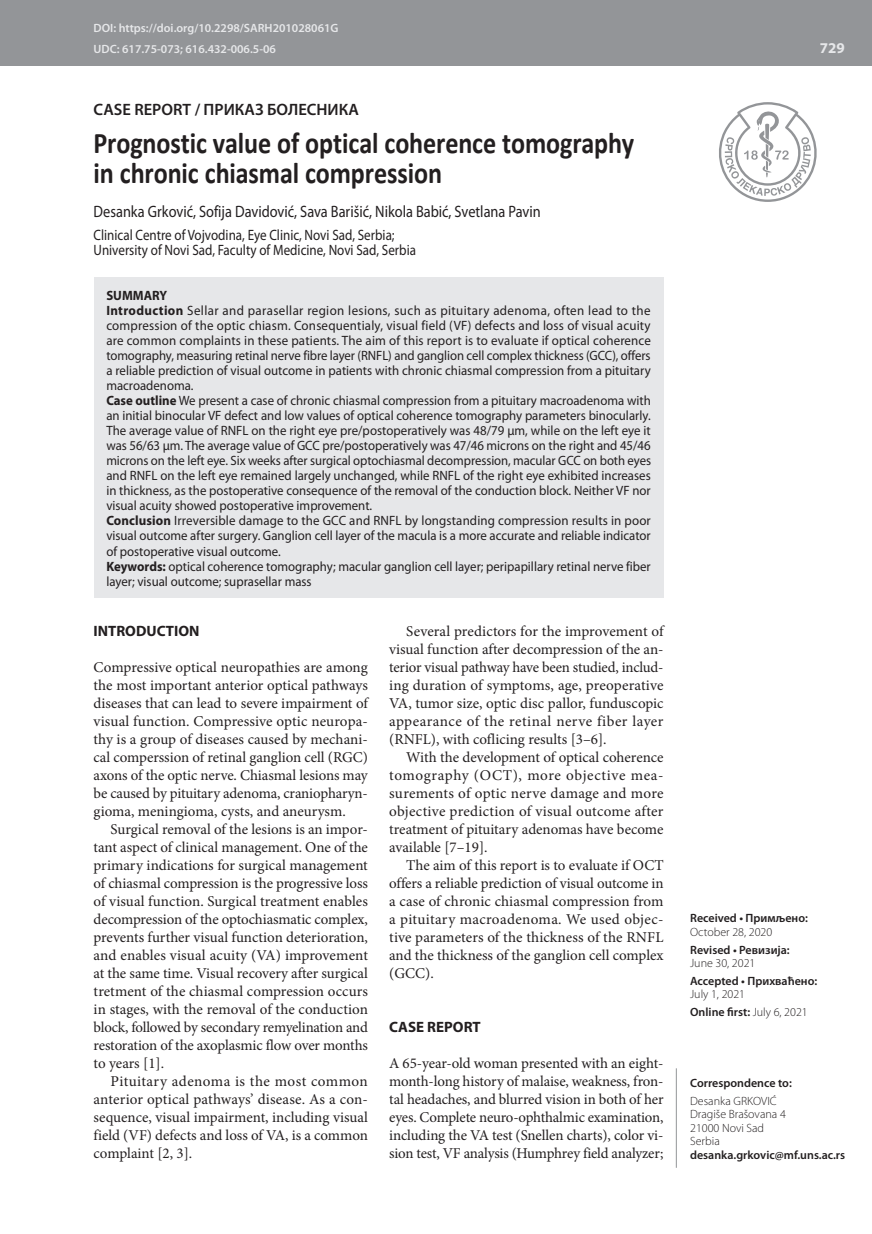
<style>
.page{position:relative;width:872px;height:1234px;background:#fff}
.page>*{position:absolute;margin:0;border:0;box-sizing:border-box;transform-origin:0 0}
.t1{font:700 30px/30px "Calibri";letter-spacing:-.005em;color:#231f20;scale:.87 1}
.t2{font:16.5px "Myriad Pro";color:#231f20;scale:.87 1}
.t3{font:600 16.5px "Myriad Pro";color:#231f20}
.t4{font:15px/18px "Minion Pro";letter-spacing:-.005em;color:#231f20;text-align:justify}
.t5{font:15px/15.8px "Myriad Pro";color:#231f20;scale:.87 1}
.t6{font:700 15px "Myriad Pro";color:#231f20}
.t7{font:700 15px "Myriad Pro";color:#e6e7e9}
.t8{font:13.5px/15px "Myriad Pro";color:#231f20;scale:.96 1}
.t9{font:300 12px/13.5px "Myriad Pro";color:#231f20}
.t10{font:600 12px "Myriad Pro";color:#231f20}
.t11{font:600 12px/21.3px "Myriad Pro";color:#e6e7e9}
.s1{font-weight:700}
.s2{font-weight:600}
</style>
<div class="page">
<div style="left:0;top:0;width:872px;height:66px;background:#939598"></div>
<svg style="left:719px;top:102px;width:98px;height:100px"></svg>
<hr style="left:676px;top:1068px;width:1px;height:99px;background:#939598">
<div style="left:94px;top:277px;width:569px;height:321px;background:#e6e7e9"></div>
<p class="t11" style="left:94px;top:17px;width:246px">DOI: https://doi.org/10.2298/SARH201028061G<br>UDC: 617.75-073; 616.432-006.5-06</p>
<p class="t3" style="left:94px;top:98px;width:267px">CASE REPORT / ПРИКАЗ БОЛЕСНИКА</p>
<h1 class="t1" style="left:94px;top:128px;width:623px">Prognostic value of optical coherence tomography in chronic chiasmal compression</h1>
<p class="t2" style="left:94px;top:202px;width:515px">Desanka Grković, Sofija Davidović, Sava Barišić, Nikola Babić, Svetlana Pavin</p>
<p class="t5" style="left:94px;top:226px;width:372px">Clinical Centre of Vojvodina, Eye Clinic, Novi Sad, Serbia;<br>University of Novi Sad, Faculty of Medicine, Novi Sad, Serbia</p>
<p class="t8" style="left:106px;top:288px;width:569px"><span class="s1">SUMMARY<br>Introduction</span> Sellar and parasellar region lesions, such as pituitary adenoma, often lead to the compression of the optic chiasm. Consequentialy, visual field (VF) defects and loss of visual acuity are common complaints in these patients. The aim of this report is to evaluate if optical coherence tomography, measuring retinal nerve fibre layer (RNFL) and ganglion cell complex thickness (GCC), offers a reliable prediction of visual outcome in patients with chronic chiasmal compression from a pituitary macroadenoma.<br><span class="s1">Case outline</span> We present a case of chronic chiasmal compression from a pituitary macroadenoma with an initial binocular VF defect and low values of optical coherence tomography parameters binocularly.<br>The average value of RNFL on the right eye pre/postoperatively was 48/79 µm, while on the left eye it was 56/63 µm. The average value of GCC pre/postoperatively was 47/46 microns on the right and 45/46 microns on the left eye. Six weeks after surgical optochiasmal decompression, macular GCC on both eyes and RNFL on the left eye remained largely unchanged, while RNFL of the right eye exhibited increases in thickness, as the postoperative consequence of the removal of the conduction block. Neither VF nor visual acuity showed postoperative improvement.<br><span class="s1">Conclusion</span> Irreversible damage to the GCC and RNFL by longstanding compression results in poor visual outcome after surgery. Ganglion cell layer of the macula is a more accurate and reliable indicator of postoperative visual outcome.<br><span class="s1">Keywords:</span> optical coherence tomography; macular ganglion cell layer; peripapillary retinal nerve fiber layer; visual outcome; suprasellar mass</p>
<p class="t6" style="left:94px;top:621px;width:107px">INTRODUCTION</p>
<p class="t4" style="left:94px;top:658px;width:276px">Compressive optical neuropathies are among the most important anterior optical pathways diseases that can lead to severe impairment of visual function. Compressive optic neuropa&shy;thy is a group of diseases caused by mechani&shy;cal comperssion of retinal ganglion cell (RGC) axons of the optic nerve. Chiasmal lesions may be caused by pituitary adenoma, craniopharyn&shy;gioma, meningioma, cysts, and aneurysm.</p>
<p class="t4" style="left:94px;top:820px;width:276px;text-indent:17px">Surgical removal of the lesions is an impor&shy;tant aspect of clinical management. One of the primary indications for surgical management of chiasmal compression is the progressive loss of visual function. Surgical treatment enables decompression of the optochiasmatic complex, prevents further visual function deterioration, and enables visual acuity (VA) improvement at the same time. Visual recovery after surgical tretment of the chiasmal compression occurs in stages, with the removal of the conduction block, followed by secondary remyelination and restoration of the axoplasmic flow over months to years [1].</p>
<p class="t4" style="left:94px;top:1072px;width:276px;text-indent:17px">Pituitary adenoma is the most common anterior optical pathways’ disease. As a con&shy;sequence, visual impairment, including visual field (VF) defects and loss of VA, is a common complaint [2, 3].</p>
<p class="t4" style="left:389px;top:622px;width:276px;text-indent:17px">Several predictors for the improvement of visual function after decompression of the an&shy;terior visual pathway have been studied, includ&shy;ing duration of symptoms, age, preoperative VA, tumor size, optic disc pallor, funduscopic appearance of the retinal nerve fiber layer (RNFL), with coflicing results [3–6].</p>
<p class="t4" style="left:389px;top:748px;width:276px;text-indent:17px">With the development of optical coherence tomography (OCT), more objective mea&shy;surements of optic nerve damage and more objective prediction of visual outcome after treatment of pituitary adenomas have become available [7–19].</p>
<p class="t4" style="left:389px;top:856px;width:276px;text-indent:17px">The aim of this report is to evaluate if OCT offers a reliable prediction of visual outcome in a case of chronic chiasmal compression from a pituitary macroadenoma. We used objec&shy;tive parameters of the thickness of the RNFL and the thickness of the ganglion cell complex (GCC).</p>
<p class="t6" style="left:389px;top:1017px;width:93px">CASE REPORT</p>
<p class="t4" style="left:389px;top:1054px;width:276px">A 65-year-old woman presented with an eight&shy;month-long history of malaise, weakness, fron&shy;tal headaches, and blurred vision in both of her eyes. Complete neuro-ophthalmic examination, including the VA test (Snellen charts), color vi&shy;sion test, VF analysis (Humphrey field analyzer;</p>
<p class="t7" style="left:820px;top:38px;width:26px">729</p>
<p class="t10" style="left:690px;top:910px;width:119px">Received • Примљено:</p>
<p class="t9" style="left:690px;top:924px;width:84px">October 28, 2020</p>
<p class="t10" style="left:690px;top:941px;width:101px">Revised • Ревизија:</p>
<p class="t9" style="left:690px;top:956px;width:67px">June 30, 2021</p>
<p class="t10" style="left:690px;top:972px;width:129px">Accepted • Прихваћено:</p>
<p class="t9" style="left:690px;top:985px;width:119px;line-height:17.7px">July 1, 2021<br><span class="s2">Online first:</span> July 6, 2021</p>
<p class="t10" style="left:690px;top:1074px;width:103px">Correspondence to:</p>
<p class="t9" style="left:690px;top:1093px;width:97px">Desanka GRKOVIĆ<br>Dragiše Brašovana 4<br>21000 Novi Sad<br>Serbia</p>
<p class="t10" style="left:690px;top:1146px;width:157px">desanka.grkovic@mf.uns.ac.rs</p>
</div>
